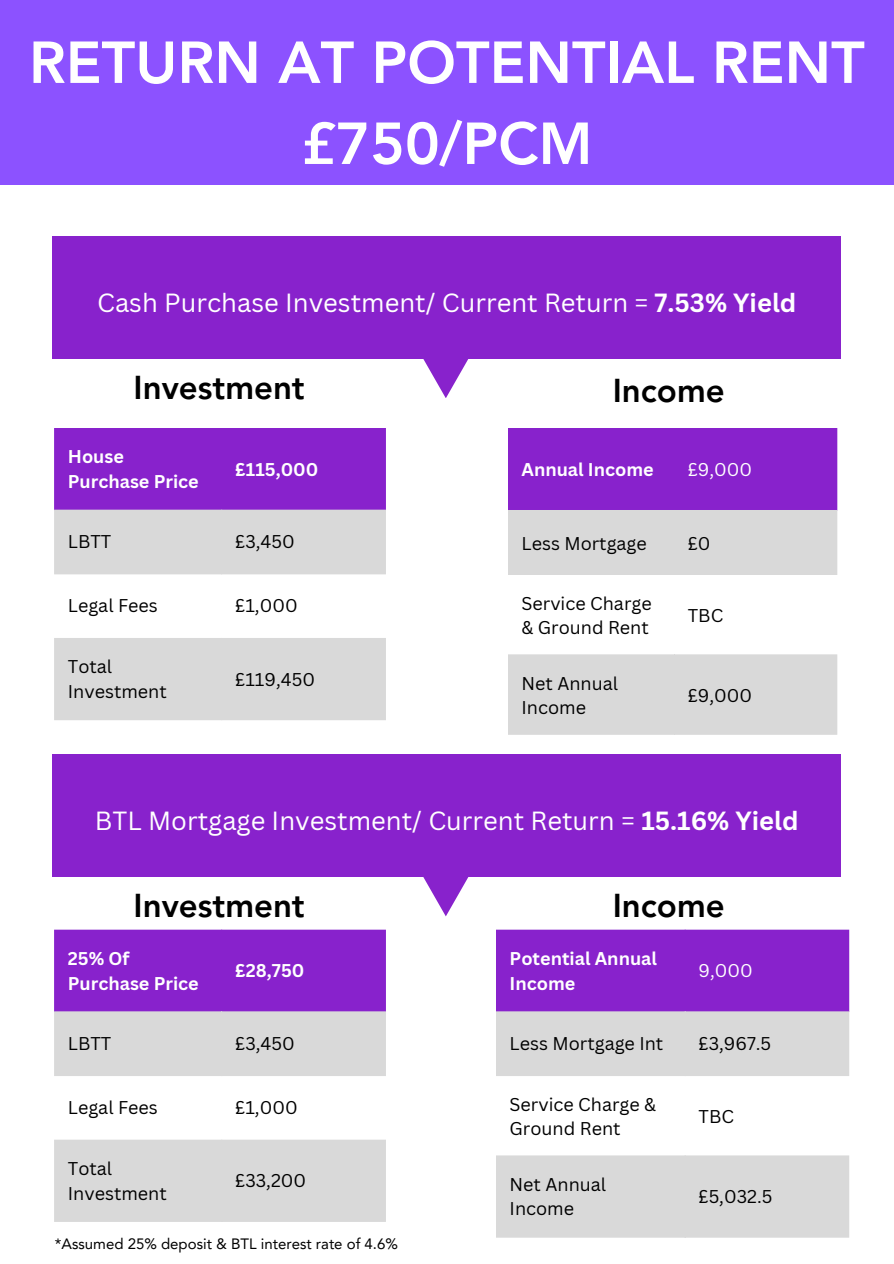
<style>
.page{position:relative;width:894px;height:1264px;background:#fff}
.page>*{position:absolute;margin:0;border:0;box-sizing:border-box;transform-origin:0 0}
.t1{font:800 58.5px/81px "Avenir LT Pro";color:#fff;text-align:center}
.t2{font:800 33px "Avenir LT Pro";color:#000}
.t3{font:25.5px "Canva Sans";color:#fff}
.t4{font:18px/24.8px "Canva Sans";color:#000}
.t5{font:700 18px/24.8px "Canva Sans";color:#fff}
.t6{font:18px "Canva Sans";color:#fff}
.t7{font:15px "Avenir LT Pro";color:#000}
.s1{font-weight:700}
</style>
<div class="page">
<div style="left:0;top:0;width:893px;height:184px;background:#8c52ff"></div>
<div style="left:52px;top:236px;width:788px;height:122px;background:#82c"></div>
<svg style="left:415px;top:358px;width:61px;height:40px"></svg>
<div style="left:54px;top:428px;width:332px;height:81px;background:#82c"></div>
<svg style="left:54px;top:509px;width:332px;height:211px;fill:#d9d9d9"></svg>
<div style="left:508px;top:428px;width:329px;height:82px;background:#82c"></div>
<svg style="left:508px;top:510px;width:329px;height:224px;fill:#d9d9d9"></svg>
<div style="left:52px;top:754px;width:788px;height:122px;background:#82c"></div>
<svg style="left:415px;top:876px;width:61px;height:40px"></svg>
<div style="left:54px;top:929px;width:332px;height:82px;background:#82c"></div>
<svg style="left:54px;top:1011px;width:332px;height:210px;fill:#d9d9d9"></svg>
<div style="left:496px;top:929px;width:353px;height:82px;background:#82c"></div>
<svg style="left:496px;top:1011px;width:353px;height:226px;fill:#d9d9d9"></svg>
<p class="t1" style="left:29px;top:27px;width:837px">RETURN AT POTENTIAL RENT £750/PCM</p>
<p class="t3" style="left:97px;top:284px;width:700px">Cash Purchase Investment/ Current Return = <span class="s1">7.53% Yield</span></p>
<p class="t2" style="left:133px;top:374px;width:173px">Investment</p>
<p class="t2" style="left:612px;top:377px;width:113px">Income</p>
<h1 class="t5" style="left:68px;top:444px;width:132px">House<br>Purchase Price</h1>
<h3 class="t5" style="left:235px;top:456px;width:84px">£115,000</h3>
<h2 class="t4" style="left:68px;top:529px;width:45px">LBTT</h2>
<h2 class="t4" style="left:235px;top:529px;width:61px">£3,450</h2>
<p class="t4" style="left:68px;top:593px;width:91px">Legal Fees</p>
<p class="t4" style="left:235px;top:593px;width:64px">£1,000</p>
<p class="t4" style="left:68px;top:653px;width:100px">Total<br>Investment</p>
<p class="t4" style="left:235px;top:666px;width:81px">£119,450</p>
<p class="t5" style="left:521px;top:456px;width:134px">Annual Income</p>
<p class="t6" style="left:687px;top:456px;width:66px">£9,000</p>
<p class="t4" style="left:521px;top:530px;width:127px">Less Mortgage</p>
<p class="t4" style="left:687px;top:530px;width:24px">£0</p>
<p class="t4" style="left:521px;top:590px;width:132px">Service Charge &amp; Ground Rent</p>
<p class="t4" style="left:521px;top:670px;width:98px">Net Annual<br>Income</p>
<p class="t4" style="left:687px;top:602px;width:37px">TBC</p>
<p class="t4" style="left:687px;top:682px;width:66px">£9,000</p>
<p class="t3" style="left:95px;top:802px;width:705px">BTL Mortgage Investment/ Current Return = <span class="s1">15.16% Yield</span></p>
<p class="t2" style="left:133px;top:892px;width:173px">Investment</p>
<p class="t2" style="left:612px;top:892px;width:113px">Income</p>
<h3 class="t5" style="left:68px;top:945px;width:132px">25% Of<br>Purchase Price</h3>
<h2 class="t5" style="left:235px;top:957px;width:71px">£28,750</h2>
<p class="t5" style="left:509px;top:945px;width:149px">Potential Annual<br>Income</p>
<p class="t6" style="left:698px;top:958px;width:56px">9,000</p>
<h2 class="t4" style="left:68px;top:1030px;width:45px">LBTT</h2>
<p class="t4" style="left:235px;top:1030px;width:61px">£3,450</p>
<p class="t4" style="left:509px;top:1030px;width:155px">Less Mortgage Int</p>
<p class="t4" style="left:698px;top:1030px;width:74px">£3,967.5</p>
<p class="t4" style="left:68px;top:1094px;width:91px">Legal Fees</p>
<p class="t4" style="left:235px;top:1094px;width:64px">£1,000</p>
<p class="t4" style="left:509px;top:1091px;width:148px">Service Charge &amp;<br>Ground Rent</p>
<p class="t4" style="left:698px;top:1103px;width:37px">TBC</p>
<p class="t4" style="left:68px;top:1155px;width:100px">Total<br>Investment</p>
<p class="t4" style="left:235px;top:1167px;width:72px">£33,200</p>
<p class="t4" style="left:509px;top:1171px;width:98px">Net Annual<br>Income</p>
<p class="t4" style="left:698px;top:1183px;width:75px">£5,032.5</p>
<p class="t7" style="left:55px;top:1237px;width:344px">*Assumed 25% deposit &amp; BTL interest rate of 4.6%</p>
</div>
